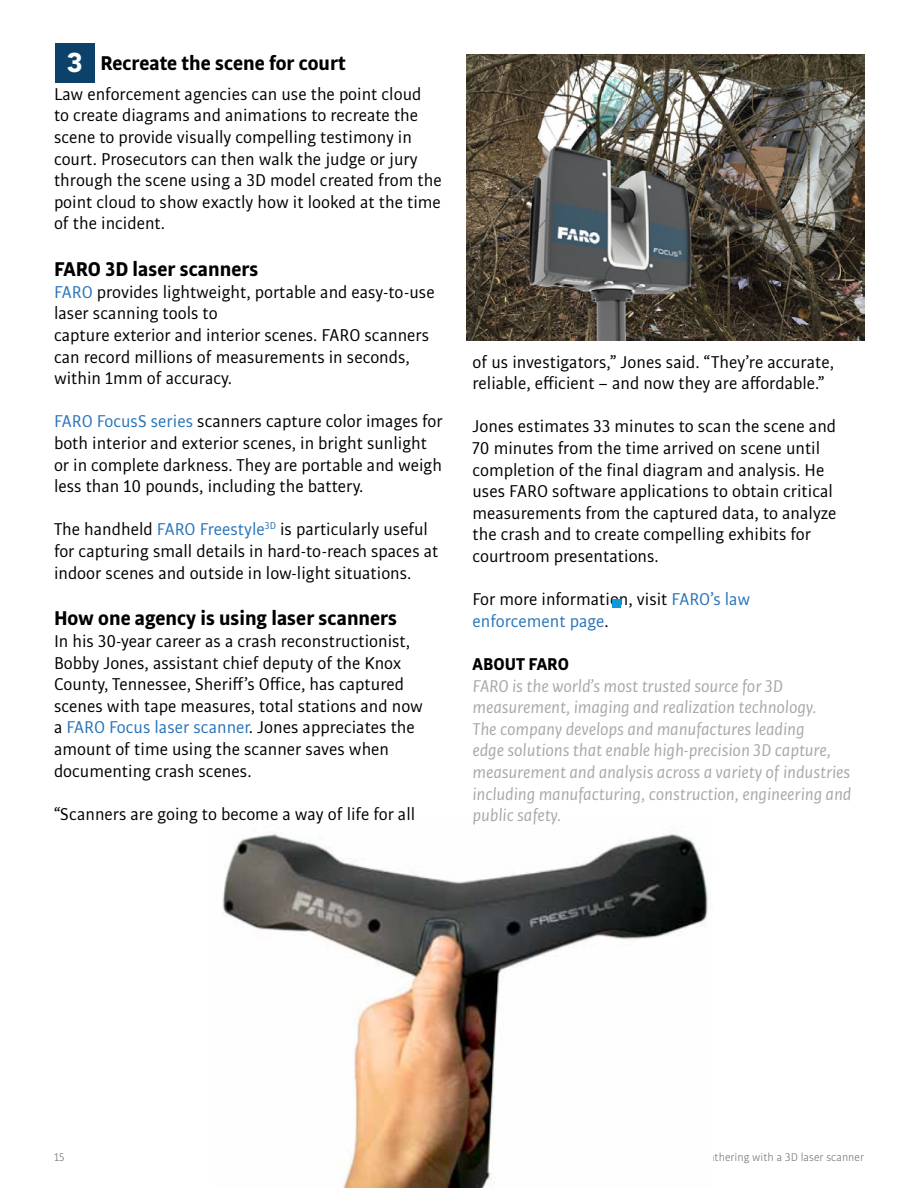
<style>
.page{position:relative;width:918px;height:1188px;background:#fff}
.page>*{position:absolute;margin:0;border:0;box-sizing:border-box;transform-origin:0 0}
.t1{font:900 27px "Avenir LT Std";color:#fff}
.t2{font:700 21px "Bulo";color:#000}
.t3{font:18px/21.6px "Bulo";color:#000}
.t4{font:italic 18px/21.6px "Bulo";color:#a7a9ac}
.t5{font:700 18px "Bulo";color:#000}
.t6{font:300 12px "Bulo";color:#63666a}
.s1{color:#2773ba}
</style>
<div class="page">
<img style="left:222px;top:834px;width:486px;height:354px">
<img style="left:466px;top:54px;width:399px;height:286px">
<div style="left:55px;top:43px;width:39px;height:39px;background:#0c426a"></div>
<div style="left:612px;top:599px;width:9px;height:9px;background:#1099d6"></div>
<h1 class="t1" style="left:67px;top:46px;width:17px">3</h1>
<p class="t2" style="left:100px;top:49px;width:247px">Recreate the scene for court</p>
<p class="t3" style="left:54px;top:83px;width:389px">Law enforcement agencies can use the point cloud<br>to create diagrams and animations to recreate the scene to provide visually compelling testimony in court. Prosecutors can then walk the judge or jury through the scene using a 3D model created from the point cloud to show exactly how it looked at the time of the incident.</p>
<p class="t2" style="left:54px;top:256px;width:206px">FARO 3D laser scanners</p>
<p class="t3" style="left:54px;top:281px;width:382px"><span class="s1">FARO</span> provides lightweight, portable and easy-to-use laser scanning tools to<br>capture exterior and interior scenes. FARO scanners can record millions of measurements in seconds, within 1mm of accuracy.</p>
<p class="t3" style="left:54px;top:410px;width:390px"><span class="s1">FARO FocusS series</span> scanners capture color images for both interior and exterior scenes, in bright sunlight or in complete darkness. They are portable and weigh less than 10 pounds, including the battery.</p>
<p class="t3" style="left:54px;top:518px;width:386px">The handheld <span class="s1">FARO Freestyle</span><sup>3D</sup> is particularly useful for capturing small details in hard-to-reach spaces at indoor scenes and outside in low-light situations.</p>
<p class="t2" style="left:54px;top:605px;width:345px">How one agency is using laser scanners</p>
<p class="t3" style="left:54px;top:630px;width:371px">In his 30-year career as a crash reconstructionist, Bobby Jones, assistant chief deputy of the Knox County, Tennessee, Sheriff’s Office, has captured scenes with tape measures, total stations and now a <span class="s1">FARO Focus laser scanner</span>. Jones appreciates the amount of time using the scanner saves when documenting crash scenes.</p>
<p class="t3" style="left:54px;top:803px;width:363px">“Scanners are going to become a way of life for all</p>
<p class="t3" style="left:472px;top:350px;width:363px">of us investigators,” Jones said. “They’re accurate, reliable, efficient – and now they are affordable.”</p>
<p class="t3" style="left:472px;top:415px;width:366px">Jones estimates 33 minutes to scan the scene and 70 minutes from the time arrived on scene until completion of the final diagram and analysis. He uses FARO software applications to obtain critical measurements from the captured data, to analyze the crash and to create compelling exhibits for courtroom presentations.</p>
<p class="t3" style="left:472px;top:588px;width:279px">For more information, visit <span class="s1">FARO’s law enforcement page</span>.</p>
<p class="t5" style="left:472px;top:652px;width:98px">ABOUT FARO</p>
<p class="t4" style="left:472px;top:675px;width:380px">FARO is the world’s most trusted source for 3D measurement, imaging and realization technology.<br>The company develops and manufactures leading<br>edge solutions that enable high-precision 3D capture, measurement and analysis across a variety of industries including manufacturing, construction, engineering and public safety.</p>
<p class="t6" style="left:54px;top:1150px;width:12px">15</p>
</div>
